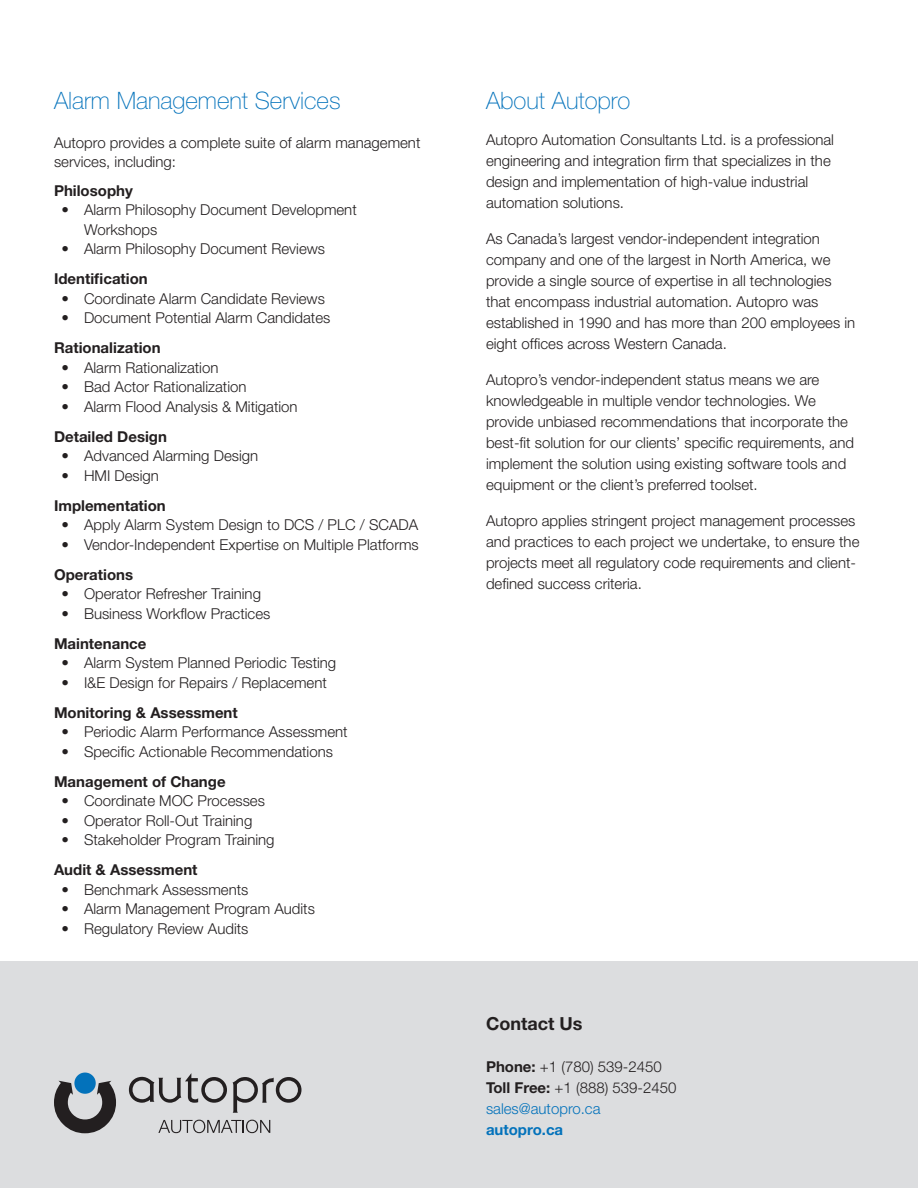
<style>
.page{position:relative;width:918px;height:1188px;background:#fff}
.page>*{position:absolute;margin:0;border:0;box-sizing:border-box;transform-origin:0 0}
.t1{font:100 24px "Helvetica Neue";color:#0372bb}
.t2{font:700 18px "Helvetica Neue";color:#231f20}
.t3{font:300 15px/21px "Helvetica Neue";color:#231f20}
.Bullet_List_Header{font:700 15px "Helvetica Neue";color:#231f20}
.t4{font:300 15px "Helvetica Neue";color:#0372bb}
.t5{font:700 15px "Helvetica Neue";color:#0372bb}
.s1{font-weight:700}
</style>
<div class="page">
<div style="left:0;top:961px;width:918px;height:227px;background:#dcdddf"></div>
<svg style="left:158px;top:1120px;width:112px;height:13px"></svg>
<svg style="left:54px;top:1073px;width:62px;height:60px"></svg>
<svg style="left:129px;top:1073px;width:98px;height:30px"></svg>
<svg style="left:233px;top:1077px;width:68px;height:36px"></svg>
<h2 class="t1" style="left:54px;top:87px;width:288px">Alarm Management Services</h2>
<p class="t3" style="left:54px;top:132px;width:368px;line-height:19.5px">Autopro provides a complete suite of alarm management services, including:</p>
<p class="Bullet_List_Header" style="left:54px;top:181px;width:80px">Philosophy</p>
<p class="t3" style="left:84px;top:200px;width:274px;line-height:19.5px;text-indent:-22px">• Alarm Philosophy Document Development<br>Workshops</p>
<p class="t3" style="left:62px;top:238px;width:265px">• Alarm Philosophy Document Reviews</p>
<p class="Bullet_List_Header" style="left:54px;top:270px;width:95px">Identification</p>
<p class="t3" style="left:62px;top:288px;width:265px">• Coordinate Alarm Candidate Reviews</p>
<p class="t3" style="left:62px;top:307px;width:270px">• Document Potential Alarm Candidates</p>
<p class="Bullet_List_Header" style="left:54px;top:339px;width:108px">Rationalization</p>
<p class="t3" style="left:62px;top:357px;width:158px">• Alarm Rationalization</p>
<p class="t3" style="left:62px;top:376px;width:187px">• Bad Actor Rationalization</p>
<p class="t3" style="left:62px;top:396px;width:238px">• Alarm Flood Analysis &amp; Mitigation</p>
<p class="Bullet_List_Header" style="left:54px;top:427px;width:115px">Detailed Design</p>
<p class="t3" style="left:62px;top:445px;width:198px">• Advanced Alarming Design</p>
<p class="t3" style="left:62px;top:465px;width:99px">• HMI Design</p>
<p class="Bullet_List_Header" style="left:54px;top:496px;width:113px">Implementation</p>
<p class="t3" style="left:62px;top:514px;width:358px">• Apply Alarm System Design to DCS / PLC / SCADA</p>
<p class="t3" style="left:62px;top:534px;width:359px">• Vendor-Independent Expertise on Multiple Platforms</p>
<p class="Bullet_List_Header" style="left:54px;top:565px;width:81px">Operations</p>
<p class="t3" style="left:62px;top:583px;width:201px">• Operator Refresher Training</p>
<p class="t3" style="left:62px;top:603px;width:210px">• Business Workflow Practices</p>
<p class="Bullet_List_Header" style="left:54px;top:634px;width:94px">Maintenance</p>
<p class="t3" style="left:62px;top:652px;width:276px">• Alarm System Planned Periodic Testing</p>
<p class="t3" style="left:62px;top:672px;width:267px">• I&amp;E Design for Repairs / Replacement</p>
<p class="Bullet_List_Header" style="left:54px;top:703px;width:185px">Monitoring &amp; Assessment</p>
<p class="t3" style="left:62px;top:721px;width:288px">• Periodic Alarm Performance Assessment</p>
<p class="t3" style="left:62px;top:741px;width:273px">• Specific Actionable Recommendations</p>
<p class="Bullet_List_Header" style="left:54px;top:772px;width:173px">Management of Change</p>
<p class="t3" style="left:62px;top:790px;width:205px">• Coordinate MOC Processes</p>
<p class="t3" style="left:62px;top:810px;width:192px">• Operator Roll-Out Training</p>
<p class="t3" style="left:62px;top:829px;width:215px">• Stakeholder Program Training</p>
<p class="Bullet_List_Header" style="left:54px;top:861px;width:145px">Audit &amp; Assessment</p>
<p class="t3" style="left:62px;top:879px;width:188px">• Benchmark Assessments</p>
<p class="t3" style="left:62px;top:898px;width:255px">• Alarm Management Program Audits</p>
<p class="t3" style="left:62px;top:918px;width:188px">• Regulatory Review Audits</p>
<h2 class="t1" style="left:486px;top:87px;width:146px">About Autopro</h2>
<p class="t3" style="left:486px;top:129px;width:350px">Autopro Automation Consultants Ltd. is a professional engineering and integration firm that specializes in the design and implementation of high-value industrial automation solutions.</p>
<p class="t3" style="left:486px;top:228px;width:371px">As Canada’s largest vendor-independent integration company and one of the largest in North America, we provide a single source of expertise in all technologies that encompass industrial automation. Autopro was established in 1990 and has more than 200 employees in eight offices across Western Canada.</p>
<p class="t3" style="left:486px;top:369px;width:370px">Autopro’s vendor-independent status means we are knowledgeable in multiple vendor technologies. We provide unbiased recommendations that incorporate the best-fit solution for our clients’ specific requirements, and implement the solution using existing software tools and equipment or the client’s preferred toolset.</p>
<p class="t3" style="left:486px;top:510px;width:375px">Autopro applies stringent project management processes and practices to each project we undertake, to ensure the projects meet all regulatory code requirements and client&shy;defined success criteria.</p>
<h3 class="t2" style="left:486px;top:1012px;width:98px">Contact Us</h3>
<p class="t3" style="left:486px;top:1055px;width:177px"><span class="s1">Phone:</span> +1 (780) 539-2450</p>
<p class="t3" style="left:486px;top:1076px;width:192px"><span class="s1">Toll Free:</span> +1 (888) 539-2450</p>
<p class="t4" style="left:486px;top:1099px;width:116px">sales@autopro.ca</p>
<p class="t5" style="left:486px;top:1120px;width:79px">autopro.ca</p>
</div>
